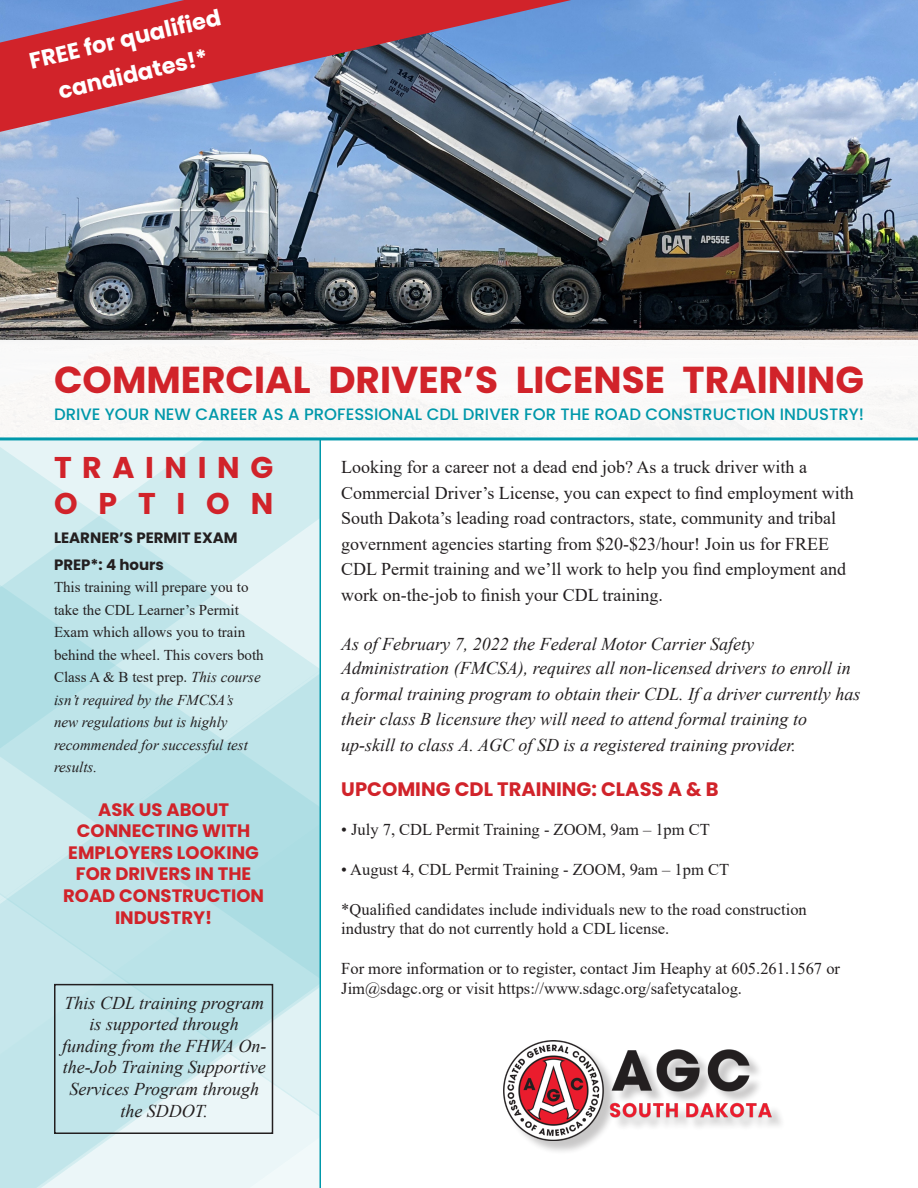
<style>
.page{position:relative;width:918px;height:1188px;background:#fff}
.page>*{position:absolute;margin:0;border:0;box-sizing:border-box;transform-origin:0 0}
.t1{font:700 37.5px "Poppins";color:#d1232a}
.t2{font:700 30px/36px "Poppins";letter-spacing:.355em;color:#d1232a}
.t3{font:700 22.5px/36px "Poppins";color:#fff;text-align:center}
.t4{font:700 19.5px "Poppins";color:#d1232a}
.t5{font:italic 18px/21.6px "Times New Roman";color:#231f20}
.t6{font:18px/25.5px "Times New Roman";color:#231f20}
.t7{font:700 18px/21.6px "Poppins";color:#d1232a;text-align:center}
.t8{font:16.5px/19.8px "Times New Roman";color:#231f20}
.t9{font:500 16.5px "Poppins";color:#0098aa}
.t10{font:15px/22.5px "Times New Roman";color:#231f20}
.t11{font:700 15px/27px "Poppins";color:#231f20}
.s1{font-style:italic}
</style>
<div class="page">
<svg style="left:0;top:440px;width:320px;height:38px;background:#d7eef1"></svg>
<svg style="left:0;top:478px;width:320px;height:112px;background:#cfebee"></svg>
<svg style="left:0;top:605px;width:320px;height:100px;background:#c4e7eb"></svg>
<svg style="left:0;top:705px;width:320px;height:483px;background:#c4e6eb"></svg>
<img style="left:0;top:0;width:918px;height:340px">
<div style="left:0;top:340px;width:918px;height:99px;background:#faf9f8"></div>
<hr style="left:320px;top:439px;width:1px;height:749px;background:#0098aa">
<hr style="left:0;top:437px;width:918px;height:3px;background:#0098aa">
<div style="left:505px;top:1042px;width:281px;height:113px;background:#231f20;opacity:.25"></div>
<img style="left:504px;top:1040px;width:269px;height:100px">
<svg style="left:0;top:0;width:571px;height:132px;background:#9d5f77"></svg>
<div style="left:54px;top:984px;width:219px;height:150px;border:2px solid #231f20"></div>
<p class="t3" style="left:26px;top:44px;width:197px;rotate:-13deg">FREE for qualified candidates!*</p>
<p class="t1" style="left:54px;top:358px;width:812px">COMMERCIAL DRIVER’S LICENSE TRAINING</p>
<p class="t9" style="left:54px;top:404px;width:812px">DRIVE YOUR NEW CAREER AS A PROFESSIONAL CDL DRIVER FOR THE ROAD CONSTRUCTION INDUSTRY!</p>
<p class="t2" style="left:54px;top:450px;width:221px">TRAINING<br>OPTION</p>
<p class="t11" style="left:54px;top:524px;width:185px">LEARNER’S PERMIT EXAM<br>PREP*: 4 hours</p>
<p class="t10" style="left:54px;top:576px;width:211px">This training will prepare you to take the CDL Learner’s Permit<br>Exam which allows you to train behind the wheel. This covers both<br>Class A &amp; B test prep. <span class="s1">This course isn’t required by the FMCSA’s<br>new regulations but is highly recommended for successful test results.</span></p>
<p class="t7" style="left:77px;top:799px;width:175px">ASK US ABOUT<br>CONNECTING WITH</p>
<p class="t7" style="left:63px;top:842px;width:202px">EMPLOYERS LOOKING<br>FOR DRIVERS IN THE<br>ROAD CONSTRUCTION<br>INDUSTRY!</p>
<p class="t6" style="left:341px;top:454px;width:514px">Looking for a career not a dead end job? As a truck driver with a Commercial Driver’s License, you can expect to find employment with South Dakota’s leading road contractors, state, community and tribal government agencies starting from $20-$23/hour! Join us for FREE CDL Permit training and we’ll work to help you find employment and work on-the-job to finish your CDL training.</p>
<p class="t5" style="left:341px;top:631px;width:521px;line-height:25px">As of February 7, 2022 the Federal Motor Carrier Safety Administration (FMCSA), requires all non-licensed drivers to enroll in a formal training program to obtain their CDL. If a driver currently has their class B licensure they will need to attend formal training to</p>
<p class="t5" style="left:341px;top:733px;width:456px">up-skill to class A. AGC of SD is a registered training provider.</p>
<p class="t4" style="left:341px;top:778px;width:379px">UPCOMING CDL TRAINING: CLASS A &amp; B</p>
<p class="t8" style="left:341px;top:819px;width:370px">• July 7, CDL Permit Training - ZOOM, 9am – 1pm CT</p>
<p class="t8" style="left:341px;top:859px;width:389px">• August 4, CDL Permit Training - ZOOM, 9am – 1pm CT</p>
<p class="t8" style="left:341px;top:899px;width:467px">*Qualified candidates include individuals new to the road construction industry that do not currently hold a CDL license.</p>
<p class="t8" style="left:341px;top:958px;width:500px">For more information or to register, contact Jim Heaphy at 605.261.1567 or<br>Jim@sdagc.org or visit https://www.sdagc.org/safetycatalog.</p>
<p class="t5" style="left:62px;top:991px;width:206px;text-align:center">This CDL training program is supported through funding from the FHWA On&shy;the-Job Training Supportive<br>Services Program through the SDDOT.</p>
</div>
